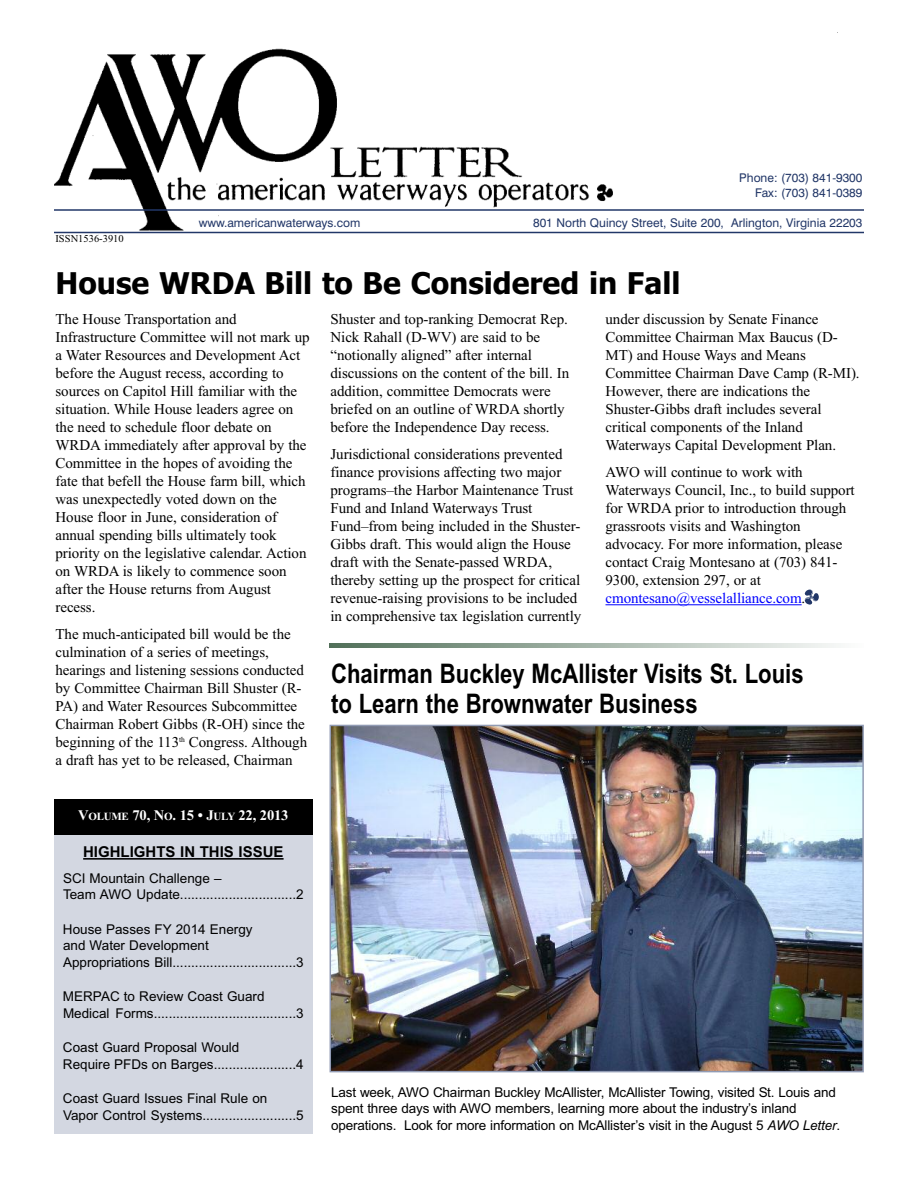
<style>
.page{position:relative;width:918px;height:1188px;background:#fff}
.page>*{position:absolute;margin:0;border:0;box-sizing:border-box;transform-origin:0 0}
.t1{font:700 30px "Tahoma";color:#000}
.t2{font:700 27px/30px "Arial Narrow";color:#000}
.t3{font:15px/18px "Times New Roman";letter-spacing:-.005em;color:#000}
.t4{font:700 15px "Arial";color:#000}
.t5{font:700 14.7px "Times New Roman";letter-spacing:-.015em;color:#fff}
.t6{font:13.5px/16.5px "Arial";color:#000}
.t7{font:12px/14.4px "Swiss 721 BT";color:#223768;text-align:right}
.t8{font:10.5px "Times New Roman";color:#000}
.s1{font-size:10.95px}
.s2{color:#00f}
.s3{font-style:italic}
</style>
<div class="page">
<hr style="left:605px;top:604px;width:197px;height:1px;background:#00f">
<img style="left:54px;top:32px;width:809px;height:202px">
<div style="left:735px;top:172px;width:129px;height:36px;background:#fff"></div>
<hr style="left:54px;top:209px;width:810px;height:2px;background:#223768">
<hr style="left:54px;top:232px;width:810px;height:1px;background:#223768">
<div style="left:54px;top:807px;width:259px;height:327px;background:#d3d7e1"></div>
<div style="left:54px;top:799px;width:259px;height:36px;background:#000"></div>
<hr style="left:83px;top:858px;width:201px;height:2px;background:#000">
<img style="left:333px;top:728px;width:528px;height:341px">
<div style="left:330px;top:725px;width:534px;height:347px;border:2px solid #919bb4"></div>
<svg style="left:330px;top:644px;width:506px;height:4px;background:#a2b2a6"></svg>
<img style="left:805px;top:590px;width:13px;height:14px">
<p class="t8" style="left:56px;top:232px;width:70px">ISSN1536-3910</p>
<p class="t7" style="left:199px;top:215px;width:163px">www.americanwaterways.com</p>
<p class="t7" style="left:739px;top:171px;width:125px">Phone: (703) 841-9300<br>Fax: (703) 841-0389</p>
<p class="t7" style="left:533px;top:215px;width:331px">801 North Quincy Street, Suite 200, Arlington, Virginia 22203</p>
<h1 class="t1" style="left:56px;top:267px;width:626px">House WRDA Bill to Be Considered in Fall</h1>
<p class="t3" style="left:56px;top:310px;width:256px">The House Transportation and Infrastructure Committee will not mark up a Water Resources and Development Act before the August recess, according to sources on Capitol Hill familiar with the situation. While House leaders agree on the need to schedule floor debate on WRDA immediately after approval by the Committee in the hopes of avoiding the fate that befell the House farm bill, which was unexpectedly voted down on the House floor in June, consideration of annual spending bills ultimately took priority on the legislative calendar. Action on WRDA is likely to commence soon after the House returns from August recess.</p>
<p class="t3" style="left:56px;top:625px;width:253px">The much-anticipated bill would be the culmination of a series of meetings, hearings and listening sessions conducted by Committee Chairman Bill Shuster (R-PA) and Water Resources Subcommittee Chairman Robert Gibbs (R-OH) since the beginning of the 113<sup>th</sup> Congress. Although a draft has yet to be released, Chairman</p>
<p class="t5" style="left:78px;top:806px;width:212px">V<span class="s1">OLUME</span> 70, N<span class="s1">O</span>. 15 • J<span class="s1">ULY</span> 22, 2013</p>
<p class="t4" style="left:83px;top:843px;width:202px">HIGHLIGHTS IN THIS ISSUE</p>
<p class="t6" style="left:63px;top:870px;width:242px">SCI Mountain Challenge –<br>Team AWO Update...............................2</p>
<p class="t6" style="left:63px;top:921px;width:242px">House Passes FY 2014 Energy<br>and Water Development<br>Appropriations Bill.................................3</p>
<p class="t6" style="left:63px;top:988px;width:242px">MERPAC to Review Coast Guard<br>Medical Forms......................................3</p>
<p class="t6" style="left:63px;top:1039px;width:242px">Coast Guard Proposal Would<br>Require PFDs on Barges......................4</p>
<p class="t6" style="left:63px;top:1090px;width:242px">Coast Guard Issues Final Rule on<br>Vapor Control Systems.........................5</p>
<p class="t3" style="left:330px;top:310px;width:240px">Shuster and top-ranking Democrat Rep.<br>Nick Rahall (D-WV) are said to be “notionally aligned” after internal discussions on the content of the bill. In addition, committee Democrats were briefed on an outline of WRDA shortly before the Independence Day recess.</p>
<p class="t3" style="left:330px;top:445px;width:252px">Jurisdictional considerations prevented finance provisions affecting two major programs–the Harbor Maintenance Trust Fund and Inland Waterways Trust Fund–from being included in the Shuster-Gibbs draft. This would align the House draft with the Senate-passed WRDA, thereby setting up the prospect for critical revenue-raising provisions to be included in comprehensive tax legislation currently</p>
<p class="t3" style="left:605px;top:310px;width:256px">under discussion by Senate Finance Committee Chairman Max Baucus (D-MT) and House Ways and Means Committee Chairman Dave Camp (R-MI).<br>However, there are indications the Shuster-Gibbs draft includes several critical components of the Inland Waterways Capital Development Plan.</p>
<p class="t3" style="left:605px;top:463px;width:251px">AWO will continue to work with Waterways Council, Inc., to build support for WRDA prior to introduction through grassroots visits and Washington advocacy. For more information, please contact Craig Montesano at (703) 841- 9300, extension 297, or at <span class="s2">cmontesano@vesselalliance.com</span>.</p>
<h2 class="t2" style="left:331px;top:658px;width:474px">Chairman Buckley McAllister Visits St. Louis to Learn the Brownwater Business</h2>
<p class="t6" style="left:331px;top:1084px;width:511px">Last week, AWO Chairman Buckley McAllister, McAllister Towing, visited St. Louis and spent three days with AWO members, learning more about the industry’s inland operations. Look for more information on McAllister’s visit in the August 5 <span class="s3">AWO Letter</span>.</p>
</div>
